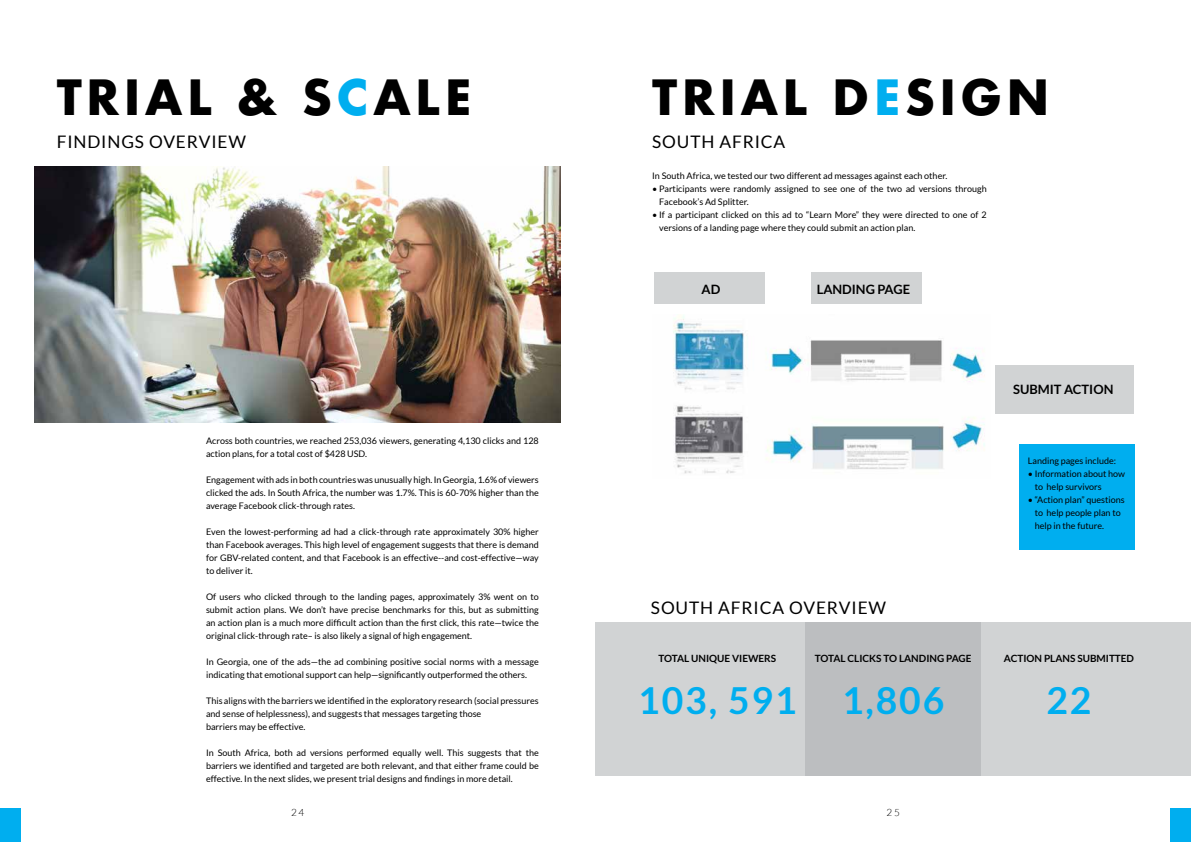
<style>
.page{position:relative;width:1191px;height:842px;background:#fff}
.page>*{position:absolute;margin:0;border:0;box-sizing:border-box;transform-origin:0 0}
.t1{font:700 47.2px "Futura";letter-spacing:.09em;color:#000}
.t2{font:700 37.3px "Lato";letter-spacing:.05em;color:#00aeef}
.t3{font:17.3px "Lato";letter-spacing:.05em;color:#000}
.t4{font:700 12.9px "Lato";color:#000}
.t5{font:700 10px "Lato";color:#000}
.t6{font:300 10px "Lato";color:#000}
.t7{font:9px/13px "Lato";color:#000}
.s1{color:#00aeef}
</style>
<div class="page">
<div style="left:0;top:808px;width:20px;height:34px;background:#00aeef"></div>
<div style="left:1170px;top:808px;width:21px;height:34px;background:#00aeef"></div>
<div style="left:595px;top:622px;width:210px;height:153px;background:#d1d3d4"></div>
<div style="left:805px;top:622px;width:176px;height:153px;background:#bcbec0"></div>
<div style="left:981px;top:622px;width:210px;height:153px;background:#d1d3d4"></div>
<div style="left:654px;top:272px;width:110px;height:32px;background:#d1d3d4"></div>
<img style="left:673px;top:316px;width:312px;height:158px">
<div style="left:995px;top:365px;width:138px;height:49px;background:#d1d3d4"></div>
<div style="left:1019px;top:444px;width:115px;height:106px;background:#00aeef"></div>
<div style="left:811px;top:272px;width:110px;height:32px;background:#d1d3d4"></div>
<img style="left:35px;top:166px;width:526px;height:257px">
<h1 class="t1" style="left:57px;top:63px;width:416px">TRIAL &amp; S<span class="s1">C</span>ALE</h1>
<h3 class="t3" style="left:57px;top:132px;width:187px">Findings overview</h3>
<p class="t7" style="left:206px;top:434px;width:334px">Across both countries, we reached 253,036 viewers, generating 4,130 clicks and 128 action plans, for a total cost of $428 USD</p>
<p class="t7" style="left:365px;top:447px;width:3px">.</p>
<p class="t7" style="left:206px;top:473px;width:334px;text-align:justify">Engagement with ads in both countries was unusually high. I n Georgia, 1.6% of viewers clicked the ads. I n South Africa, the number was 1.7%. This is 60-70% higher than the average Facebook click-through rates.</p>
<p class="t7" style="left:206px;top:525px;width:334px;text-align:justify">Even the lowest-performing ad had a click-through rate approximately 30% higher than Facebook averages. This high level of engagement suggests that there is demand for GBV-related content, and that Facebook is an effective--and cost-effective—way to deliver it.</p>
<p class="t7" style="left:206px;top:590px;width:334px;text-align:justify">Of users who clicked through to the landing pages, approximately 3% went on to submit action plans. We don’t have precise benchmarks for this, but as submitting an action plan is a much more difficult action than the first click, this rate—twice the original click-through rate– is also likely a signal of high engagement.</p>
<p class="t7" style="left:206px;top:655px;width:334px">I n Georgia, one of the ads—the ad combining positive social norms with a message indicating that emotional support can help—significantly outperformed the others.</p>
<p class="t7" style="left:206px;top:694px;width:334px">This aligns with the barriers we identified in the exploratory research (social pressures and sense of helplessness), and suggests that messages targeting those<br>barriers may be effective.</p>
<p class="t7" style="left:206px;top:746px;width:334px;text-align:justify">I n South Africa, both ad versions performed equally well. This suggests that the barriers we identified and targeted are both relevant, and that either frame could be effective. In the next slides, we present trial designs and findings in more detail.</p>
<h1 class="t1" style="left:652px;top:63px;width:399px">TRIAL D<span class="s1">E</span>SIGN</h1>
<h3 class="t3" style="left:652px;top:132px;width:132px">South Africa</h3>
<p class="t7" style="left:652px;top:169px;width:297px">I n South Africa, we tested our two different ad messages against each other.</p>
<p class="t7" style="left:659px;top:182px;width:329px;text-indent:-7px">• Participants were randomly assigned to see one of the two ad versions through<br>Facebook’s Ad Splitter.</p>
<p class="t7" style="left:659px;top:208px;width:329px;text-indent:-7px">• If a participant clicked on this ad to “Learn More” they were directed to one of 2 versions of a landing page where they could submit an action plan.</p>
<h3 class="t4" style="left:701px;top:282px;width:20px">AD</h3>
<h3 class="t4" style="left:816px;top:282px;width:44px">LANDING</h3>
<h3 class="t4" style="left:877px;top:282px;width:34px">PAGE</h3>
<h3 class="t3" style="left:651px;top:598px;width:232px">South Africa overview</h3>
<h3 class="t4" style="left:1013px;top:382px;width:9px">SUB</h3>
<h3 class="t4" style="left:1038px;top:382px;width:75px">MIT ACTION</h3>
<p class="t7" style="left:1027px;top:454px;width:90px">Landing pages include:</p>
<p class="t7" style="left:1034px;top:467px;width:92px;text-indent:-7px">• Information about how to help survivors</p>
<p class="t7" style="left:1034px;top:493px;width:91px;text-indent:-7px">• “Action plan” questions to help people plan to help in the future.</p>
<p class="t5" style="left:658px;top:652px;width:40px">TOTAL UNIQU</p>
<p class="t5" style="left:724px;top:652px;width:53px">E VI EWERS</p>
<p class="t5" style="left:815px;top:652px;width:118px">TOTAL CLI CKS TO LANDING</p>
<p class="t5" style="left:946px;top:652px;width:27px">PAGE</p>
<p class="t5" style="left:1004px;top:652px;width:132px">ACTION PLANS SUBMITTED</p>
<h2 class="t2" style="left:638px;top:679px;width:308px">103, 591 1,806</h2>
<h2 class="t2" style="left:1046px;top:679px;width:47px">22</h2>
<p class="t6" style="left:291px;top:807px;width:15px">24</p>
<p class="t6" style="left:886px;top:807px;width:15px">25</p>
</div>
